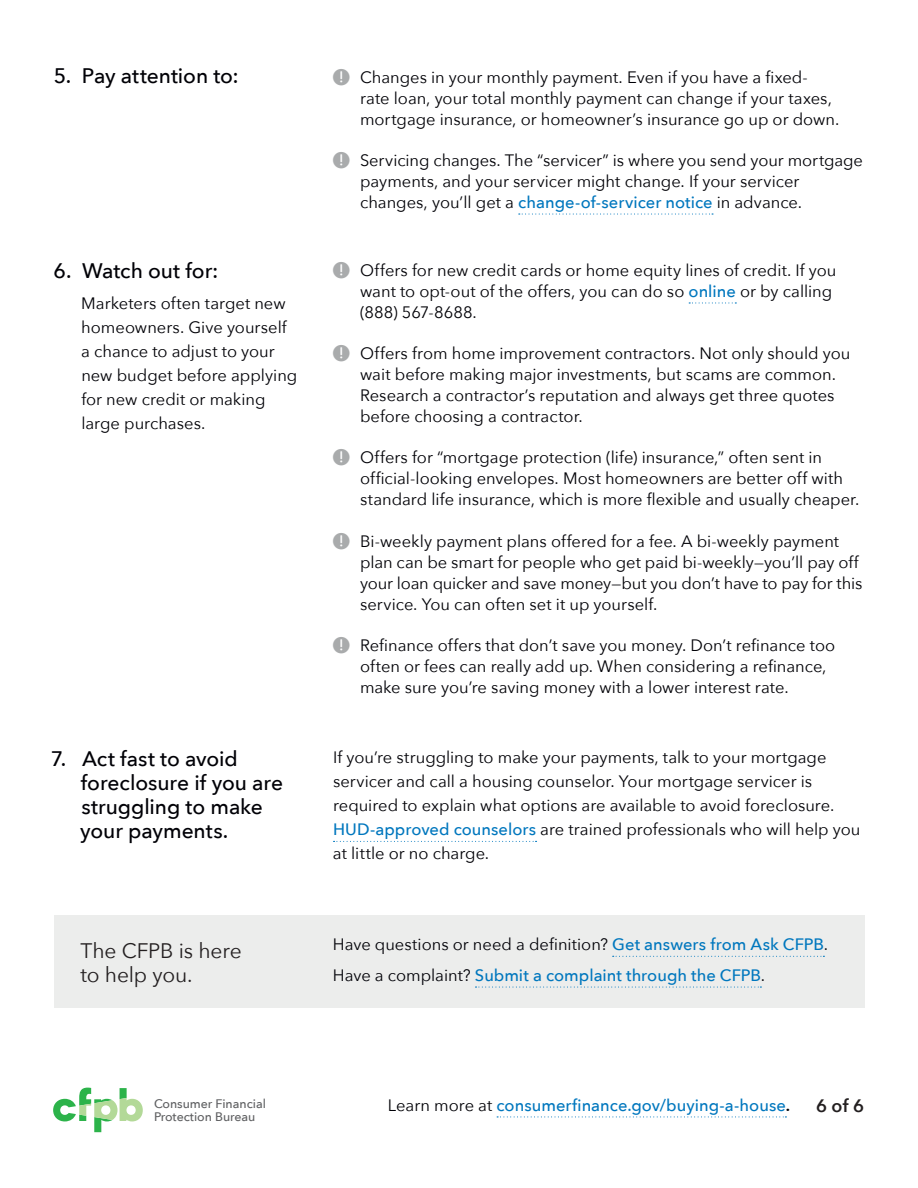
<style>
.page{position:relative;width:918px;height:1188px;background:#fff}
.page>*{position:absolute;margin:0;border:0;box-sizing:border-box;transform-origin:0 0}
.t1{font:500 21px/24px "Avenir Next";letter-spacing:-.005em;color:#000006}
.t2{font:21px/24px "Avenir Next";letter-spacing:-.005em;color:#231f20}
.t3{font:600 18px "Avenir Next";color:#231f20}
.t4{font:16.5px/21px "Avenir Next";color:#000006}
.t5{font:500 16.5px/30.8px "Avenir Next";color:#0077be}
.t6{font:500 12.45px "Avenir Next";color:#5f6062}
.s1{font-weight:500;color:#0077be}
.s2{font-weight:400;color:#000006}
.s3{font-weight:600;color:#000006}
</style>
<div class="page">
<svg style="left:53px;top:1088px;width:90px;height:44px"></svg>
<svg style="left:497px;top:1116px;width:289px;height:2px"></svg>
<svg style="left:519px;top:213px;width:194px;height:2px"></svg>
<svg style="left:689px;top:302px;width:47px;height:2px"></svg>
<svg style="left:334px;top:841px;width:203px;height:1px"></svg>
<div style="left:54px;top:915px;width:810px;height:93px;background:#ecedec"></div>
<svg style="left:613px;top:956px;width:211px;height:1px"></svg>
<svg style="left:476px;top:986px;width:285px;height:2px"></svg>
<p class="t1" style="left:54px;top:63px;width:187px">5. Pay attention to:</p>
<p class="t4" style="left:360px;top:66px;width:481px">Changes in your monthly payment. Even if you have a fixed&shy;rate loan, your total monthly payment can change if your taxes, mortgage insurance, or homeowner’s insurance go up or down.</p>
<p class="t4" style="left:360px;top:149px;width:504px">Servicing changes. The “servicer” is where you send your mortgage payments, and your servicer might change. If your servicer changes, you’ll get a <span class="s1">change-of-servicer notice</span> in advance.</p>
<p class="t1" style="left:54px;top:258px;width:167px">6. Watch out for:</p>
<p class="t4" style="left:81px;top:293px;width:218px;line-height:24px">Marketers often target new homeowners. Give yourself a chance to adjust to your new budget before applying for new credit or making large purchases.</p>
<p class="t4" style="left:360px;top:259px;width:478px">Offers for new credit cards or home equity lines of credit. If you want to opt-out of the offers, you can do so <span class="s1">online</span> or by calling (888) 567-8688.</p>
<p class="t4" style="left:360px;top:342px;width:492px">Offers from home improvement contractors. Not only should you wait before making major investments, but scams are common.<br>Research a contractor’s reputation and always get three quotes before choosing a contractor.</p>
<p class="t4" style="left:360px;top:447px;width:501px">Offers for “mortgage protection (life) insurance,” often sent in official-looking envelopes. Most homeowners are better off with standard life insurance, which is more flexible and usually cheaper.</p>
<p class="t4" style="left:360px;top:530px;width:504px">Bi-weekly payment plans offered for a fee. A bi-weekly payment plan can be smart for people who get paid bi-weekly—you’ll pay off your loan quicker and save money—but you don’t have to pay for this service. You can often set it up yourself.</p>
<p class="t4" style="left:360px;top:634px;width:477px">Refinance offers that don’t save you money. Don’t refinance too often or fees can really add up. When considering a refinance, make sure you’re saving money with a lower interest rate.</p>
<p class="t1" style="left:80px;top:746px;width:204px;text-indent:-29px">7. Act fast to avoid foreclosure if you are struggling to make your payments.</p>
<p class="t4" style="left:333px;top:745px;width:529px;line-height:24px">If you’re struggling to make your payments, talk to your mortgage servicer and call a housing counselor. Your mortgage servicer is required to explain what options are available to avoid foreclosure.<br><span class="s1">HUD-approved counselors</span> are trained professionals who will help you at little or no charge.</p>
<p class="t2" style="left:80px;top:937px;width:163px">The CFPB is here to help you.</p>
<p class="t5" style="left:333px;top:929px;width:497px"><span class="s2">Have questions or need a definition?</span> Get answers from Ask CFPB<span class="s2">.<br>Have a complaint?</span> Submit a complaint through the CFPB<span class="s2">.</span></p>
<p class="t6" style="left:154px;top:1097px;width:113px">Consumer Financial</p>
<p class="t3" style="left:816px;top:1098px;width:49px">6 of 6</p>
<p class="t6" style="left:154px;top:1110px;width:103px">Protection Bureau</p>
<p class="t5" style="left:388px;top:1089px;width:404px"><span class="s2">Learn more at</span> consumerfinance.gov/buying-a-house<span class="s3">.</span></p>
</div>
